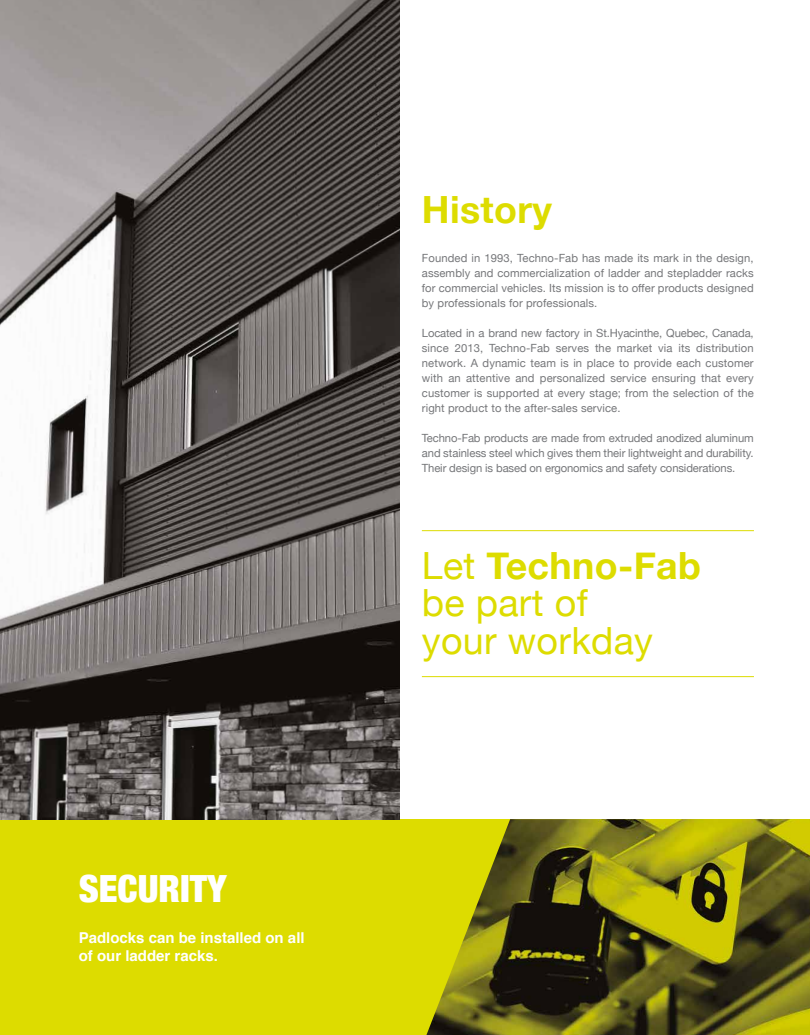
<style>
.page{position:relative;width:810px;height:1035px;background:#fff}
.page>*{position:absolute;margin:0;border:0;box-sizing:border-box;transform-origin:0 0}
.t1{font:37.5px/37.5px "Helvetica Neue";letter-spacing:.01em;color:#dddc00}
.t2{font:900 condensed 37.5px "Helvetica Neue";color:#fff}
.t3{font:700 37.5px "Helvetica Neue";letter-spacing:.01em;color:#dddc00}
.t4{font:700 15px/18px "Helvetica";color:#fff}
.t5{font:11.25px/15px "Helvetica Neue";letter-spacing:.01em;color:#76777a;text-align:justify}
.s1{font-weight:700}
</style>
<div class="page">
<div style="left:0;top:819px;width:810px;height:216px;background:#dddc00"></div>
<img style="left:426px;top:819px;width:384px;height:216px">
<img style="left:0;top:0;width:399px;height:820px">
<hr style="left:422px;top:530px;width:332px;height:1px;background:#dddc00">
<hr style="left:422px;top:676px;width:332px;height:1px;background:#dddc00">
<h1 class="t2" style="left:79px;top:858px;width:149px">SECURITY</h1>
<h2 class="t4" style="left:79px;top:929px;width:227px">Padlocks can be installed on all of our ladder racks.</h2>
<h1 class="t3" style="left:422px;top:180px;width:132px">History</h1>
<p class="t5" style="left:422px;top:251px;width:333px">Founded in 1993, Techno-Fab has made its mark in the design, assembly and commercialization of ladder and stepladder racks for commercial vehicles. Its mission is to offer products designed by professionals for professionals.</p>
<p class="t5" style="left:422px;top:326px;width:333px">Located in a brand new factory in St.Hyacinthe, Quebec, Canada, since 2013, Techno-Fab serves the market via its distribution network. A dynamic team is in place to provide each customer with an attentive and personalized service ensuring that every customer is supported at every stage; from the selection of the right product to the after-sales service.</p>
<p class="t5" style="left:422px;top:431px;width:333px">Techno-Fab products are made from extruded anodized aluminum and stainless steel which gives them their lightweight and durability.<br>Their design is based on ergonomics and safety considerations.</p>
<h1 class="t1" style="left:422px;top:549px;width:281px">Let <span class="s1">Techno-Fab </span>be part of<br>your workday</h1>
</div>
